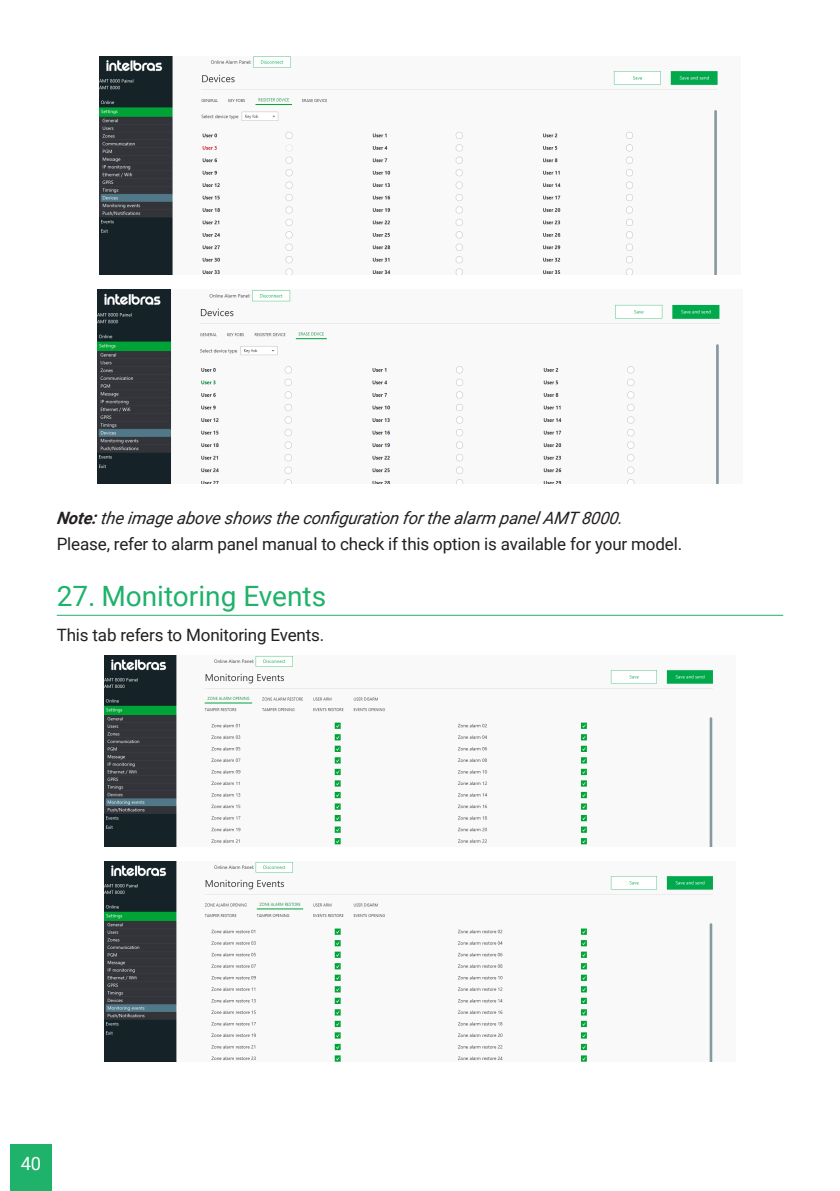
<style>
.page{position:relative;width:840px;height:1191px;background:#fff}
.page>*{position:absolute;margin:0;border:0;box-sizing:border-box;transform-origin:0 0}
.t1{font:28px "Roboto";color:#1eb26a}
.t2{font:18.2px "Roboto";color:#fff}
._0__Corpo_de_texto{font:17px "Roboto";letter-spacing:-.01em;color:#231f20}
._0__Corpo_de_texto-2{font:italic 17px "Roboto";color:#231f20}
.s1{font-weight:700}
</style>
<div class="page">
<div style="left:10px;top:1144px;width:42px;height:47px;background:#1eb26a"></div>
<hr style="left:57px;top:615px;width:725px;height:1px;background:#1eb26a">
<img style="left:99px;top:57px;width:619px;height:217px">
<img style="left:97px;top:290px;width:623px;height:193px">
<img style="left:104px;top:655px;width:609px;height:191px">
<img style="left:105px;top:861px;width:608px;height:200px">
<p class="_0__Corpo_de_texto-2" style="left:57px;top:506px;width:570px"><span class="s1">Note:</span>the image above shows the configuration forthe alarm panelAMT 8000.</p>
<p class="_0__Corpo_de_texto" style="left:57px;top:532px;width:626px">Please, refer to alarm panel manual to check if this option is available for your model.</p>
<p class="t1" style="left:57px;top:576px;width:271px">27. Monitoring Events</p>
<p class="_0__Corpo_de_texto" style="left:57px;top:623px;width:269px">This tab refers to Monitoring Events.</p>
<p class="t2" style="left:21px;top:1151px;width:22px">40</p>
</div>
